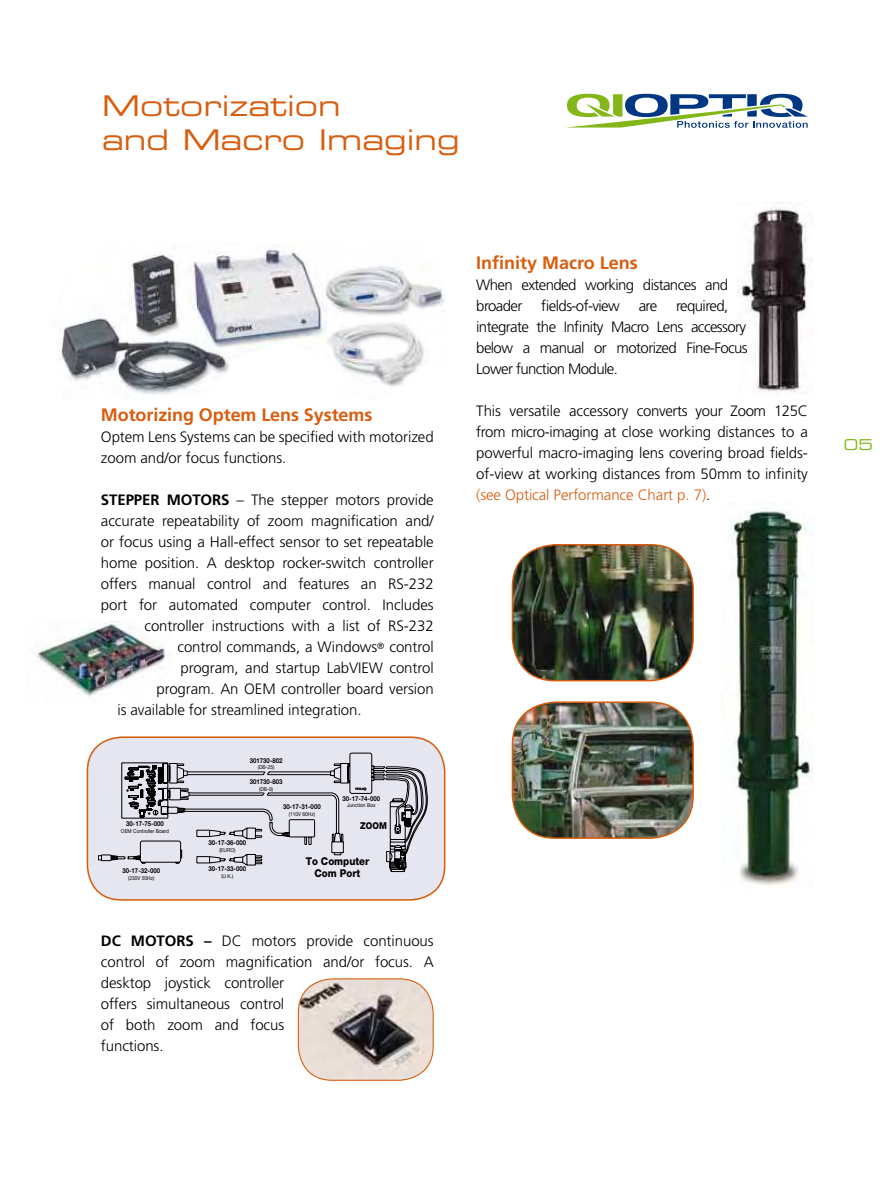
<style>
.page{position:relative;width:893px;height:1191px;background:#fff}
.page>*{position:absolute;margin:0;border:0;box-sizing:border-box;transform-origin:0 0}
.t1{font:28.5px/34.2px "Eurostile Extended Two";color:#d85d0e}
.t2{font:700 18px "Frutiger LT Std";letter-spacing:-.005em;color:#d85d0e}
.t3{font:300 15px/21px "Frutiger LT Std";letter-spacing:-.005em;color:#000}
.t4{font:300 15px/21px "Frutiger LT Std";letter-spacing:-.04em;color:#000}
.t5{font:15px "Eurostile Extended Two";color:#83b719}
.t6{font:800 10.8px/12.1px "Helvetica Neue";color:#000;text-align:center;scale:.9 1}
.t7{font:800 9.45px "Helvetica Neue";color:#000;scale:.9 1}
.t8{font:700 6.75px "Helvetica Neue";color:#000;scale:.9 1}
.t9{font:5.4px "Helvetica Neue";color:#000;scale:.9 1}
.s1{font-weight:700}
.s2{color:#d85d0e}
</style>
<div class="page">
<img style="left:738px;top:202px;width:71px;height:192px">
<img style="left:35px;top:621px;width:130px;height:76px">
<img style="left:61px;top:245px;width:384px;height:150px">
<img style="left:298px;top:979px;width:135px;height:101px">
<div style="left:298px;top:978px;width:136px;height:102px;border:1px solid #d85d0e;border-radius:34px"></div>
<svg style="left:566px;top:94px;width:242px;height:34px"></svg>
<img style="left:730px;top:502px;width:83px;height:384px">
<img style="left:512px;top:545px;width:181px;height:135px">
<div style="left:512px;top:544px;width:182px;height:137px;border:1px solid #d85d0e;border-radius:43px"></div>
<img style="left:512px;top:703px;width:181px;height:135px">
<div style="left:512px;top:701px;width:182px;height:138px;border:2px solid #d85d0e;border-radius:43px"></div>
<div style="left:87px;top:737px;width:358px;height:163px;background:#e6e6f1;border-radius:34px"></div>
<svg style="left:98px;top:753px;width:330px;height:119px"></svg>
<div style="left:87px;top:736px;width:358px;height:164px;border:2px solid #d85d0e;border-radius:34px"></div>
<h1 class="t1" style="left:102px;top:91px;width:359px">Motorization<br>and Macro Imaging</h1>
<p class="t2" style="left:101px;top:407px;width:273px">Motorizing Optem Lens Systems</p>
<p class="t3" style="left:101px;top:427px;width:334px">Optem Lens Systems can be specified with motorized zoom and/or focus functions.</p>
<p class="t3" style="left:101px;top:490px;width:334px"><span class="s1">STEPPER MOTORS</span> – The stepper motors provide</p>
<p class="t3" style="left:101px;top:511px;width:335px">accurate repeatability of zoom magnification and/</p>
<p class="t3" style="left:101px;top:532px;width:334px">or focus using a Hall-effect sensor to set repeatable</p>
<p class="t3" style="left:101px;top:553px;width:334px">home position. A desktop rocker-switch controller</p>
<p class="t3" style="left:101px;top:574px;width:334px">offers manual control and features an RS-232</p>
<p class="t3" style="left:101px;top:595px;width:334px">port for automated computer control. Includes</p>
<p class="t3" style="left:144px;top:616px;width:291px">controller instructions with a list of RS-232</p>
<p class="t3" style="left:177px;top:637px;width:258px">control commands, a Windows<sup>®</sup> control</p>
<p class="t3" style="left:180px;top:658px;width:255px">program, and startup LabVIEW control</p>
<p class="t3" style="left:156px;top:679px;width:279px">program. An OEM controller board version</p>
<p class="t3" style="left:117px;top:700px;width:246px">is available for streamlined integration.</p>
<p class="t8" style="left:126px;top:820px;width:43px">30-17-75-000</p>
<p class="t9" style="left:121px;top:829px;width:55px">OEM Controller Board</p>
<p class="t8" style="left:122px;top:866px;width:43px">30-17-32-000</p>
<p class="t9" style="left:128px;top:875px;width:31px">(230V 50Hz)</p>
<p class="t8" style="left:250px;top:756px;width:38px">301730-802</p>
<p class="t9" style="left:258px;top:765px;width:20px">(DB-25)</p>
<p class="t8" style="left:250px;top:778px;width:38px">301730-803</p>
<p class="t9" style="left:259px;top:786px;width:17px">(DB-9)</p>
<p class="t8" style="left:283px;top:802px;width:43px">30-17-31-000</p>
<p class="t9" style="left:289px;top:812px;width:31px">(110V 60Hz)</p>
<p class="t8" style="left:342px;top:794px;width:43px">30-17-74-000</p>
<p class="t9" style="left:347px;top:803px;width:33px">Junction Box</p>
<p class="t7" style="left:360px;top:822px;width:31px">ZOOM</p>
<p class="t8" style="left:208px;top:839px;width:43px">30-17-36-000</p>
<p class="t9" style="left:219px;top:848px;width:19px">(EURO)</p>
<p class="t8" style="left:208px;top:865px;width:43px">30-17-33-000</p>
<p class="t9" style="left:221px;top:874px;width:15px">(U.K.)</p>
<p class="t6" style="left:306px;top:856px;width:72px">To Computer<br>Com Port</p>
<p class="t3" style="left:101px;top:931px;width:334px"><span class="s1">DC MOTORS –</span> DC motors provide continuous control of zoom magnification and/or focus. A desktop joystick controller<br>offers simultaneous control<br>of both zoom and focus<br>functions.</p>
<p class="t2" style="left:476px;top:255px;width:163px">Infinity Macro Lens</p>
<p class="t4" style="left:476px;top:275px;width:253px">When extended working distances and broader</p>
<p class="t4" style="left:541px;top:296px;width:80px">fields-of-view</p>
<p class="t3" style="left:639px;top:296px;width:20px">are</p>
<p class="t4" style="left:476px;top:296px;width:273px;text-indent:200px">required, integrate the Infinity Macro Lens accessory below a manual or motorized Fine-Focus<br>Lower function Module.</p>
<p class="t3" style="left:476px;top:401px;width:333px;text-align:justify">This versatile accessory converts your Zoom 125C from micro-imaging at close working distances to a powerful macro-imaging lens covering broad fields&shy;of-view at working distances from 50mm to infinity <span class="s2">(see Optical Performance Chart p. 7)</span>.</p>
<p class="t5" style="left:844px;top:438px;width:30px">05</p>
</div>
